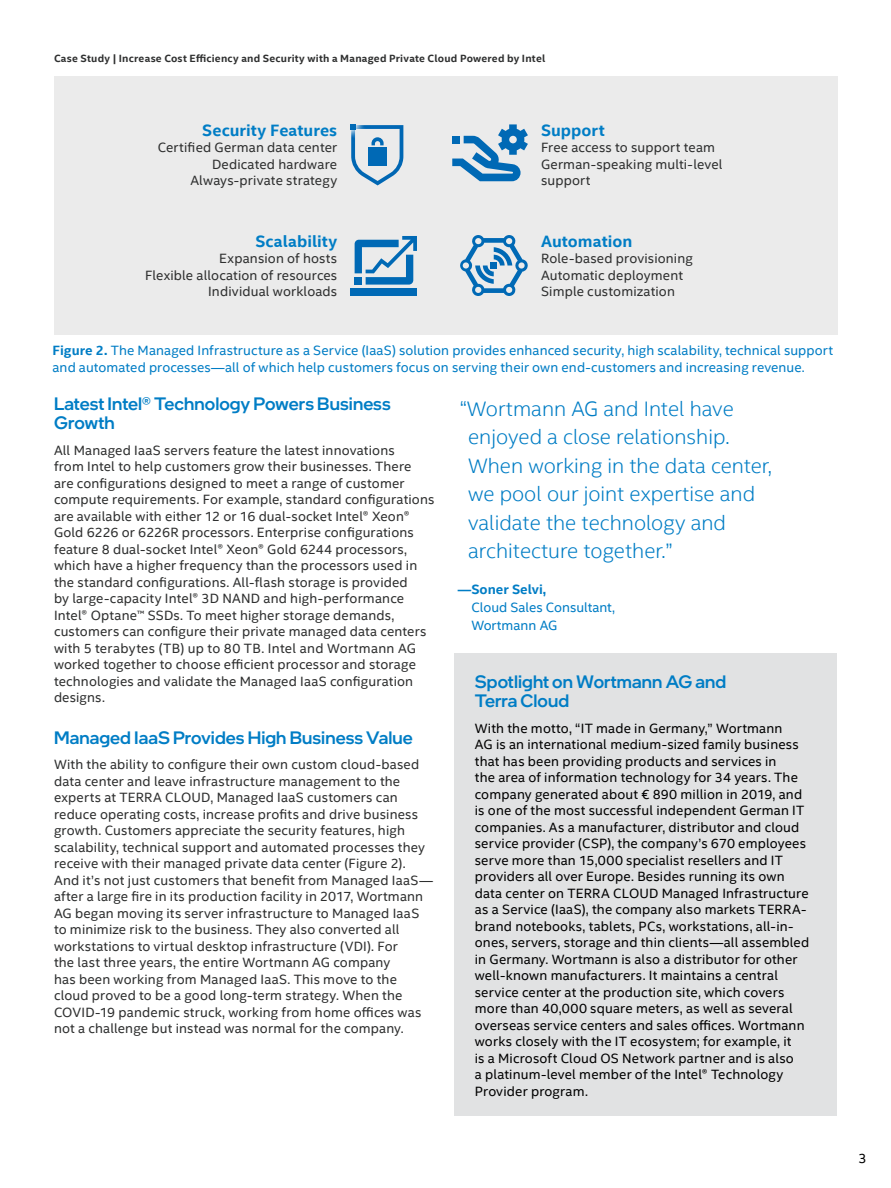
<style>
.page{position:relative;width:891px;height:1188px;background:#fff}
.page>*{position:absolute;margin:0;border:0;box-sizing:border-box;transform-origin:0 0}
.Quotes{font:300 21px/28.5px "Intel Clear";color:#007dc5}
.CopyHeaderBlue{font:500 18px/19.5px "Intel One Display";letter-spacing:.005em;color:#007dc5}
.MainCopy___Caption{font:700 16.5px "Intel Clear";letter-spacing:.005em;color:#007dc5}
.MainCopy___Caption-2{font:13.5px/16.5px "Intel Clear";letter-spacing:.01em;color:#2e2f2f}
.MainCopy___Caption-3{font:13.5px/16.5px "Intel Clear";letter-spacing:.01em;color:#000}
.MainCopy___Caption-4{font:13.5px/16.5px "Intel Clear";letter-spacing:.01em;color:#007dc5}
.Quote_Name__nested_s{font:13.5px/18px "Intel Clear";color:#007dc5}
.Document_Header{font:700 10.5px "Intel Clear";letter-spacing:.02em;color:#2e2f2f}
.s1{font-weight:700}
</style>
<div class="page">
<div style="left:455px;top:653px;width:382px;height:463px;background:#e1e2e3"></div>
<div style="left:54px;top:76px;width:783px;height:258px;background:#ebebeb"></div>
<img style="left:351px;top:125px;width:52px;height:60px">
<svg style="left:371px;top:137px;width:13px;height:8px"></svg>
<div style="left:368px;top:147px;width:19px;height:19px;background:#0069b5"></div>
<svg style="left:351px;top:124px;width:5px;height:6px"></svg>
<svg style="left:452px;top:124px;width:76px;height:57px"></svg>
<div style="left:452px;top:136px;width:8px;height:7px;background:#0069b5"></div>
<svg style="left:460px;top:235px;width:68px;height:61px"></svg>
<div style="left:351px;top:288px;width:66px;height:8px;background:#0069b5"></div>
<svg style="left:355px;top:236px;width:62px;height:49px"></svg>
<p class="Document_Header" style="left:54px;top:51px;width:493px">Case Study | Increase Cost Efficiency and Security with a Managed Private Cloud Powered by Intel</p>
<p class="MainCopy___Caption" style="left:202px;top:119px;width:136px">Security Features</p>
<p class="MainCopy___Caption-2" style="left:158px;top:139px;width:181px;text-align:right">Certified German data center<br>Dedicated hardware<br>Always-private strategy</p>
<p class="MainCopy___Caption" style="left:255px;top:229px;width:83px">Scalability</p>
<p class="MainCopy___Caption-2" style="left:145px;top:250px;width:194px;text-align:right">Expansion of hosts<br>Flexible allocation of resources<br>Individual workloads</p>
<p class="MainCopy___Caption" style="left:541px;top:119px;width:65px">Support</p>
<p class="MainCopy___Caption-2" style="left:541px;top:139px;width:183px">Free access to support team<br>German-speaking multi-level support</p>
<p class="MainCopy___Caption" style="left:541px;top:229px;width:93px">Automation</p>
<p class="MainCopy___Caption-2" style="left:541px;top:250px;width:153px">Role-based provisioning<br>Automatic deployment<br>Simple customization</p>
<p class="MainCopy___Caption-4" style="left:52px;top:342px;width:782px"><span class="s1">Figure 2.</span> The Managed Infrastructure as a Service (IaaS) solution provides enhanced security, high scalability, technical support and automated processes—all of which help customers focus on serving their own end-customers and increasing revenue.</p>
<p class="Quotes" style="left:468px;top:394px;width:306px;text-indent:-8px">“Wortmann AG and Intel have enjoyed a close relationship.<br>When working in the data center, we pool our joint expertise and validate the technology and architecture together.”</p>
<p class="Quote_Name__nested_s" style="left:471px;top:580px;width:145px;text-indent:-14px"><span class="s1">—Soner Selvi,<br></span>Cloud Sales Consultant,<br>Wortmann AG</p>
<p class="CopyHeaderBlue" style="left:54px;top:393px;width:338px">Latest Intel® Technology Powers Business<br>Growth</p>
<p class="MainCopy___Caption-2" style="left:54px;top:441px;width:382px">All Managed IaaS servers feature the latest innovations<br>from Intel to help customers grow their businesses. There are configurations designed to meet a range of customer compute requirements. For example, standard configurations are available with either 12 or 16 dual-socket Intel® Xeon® Gold 6226 or 6226R processors. Enterprise configurations feature 8 dual-socket Intel® Xeon® Gold 6244 processors, which have a higher frequency than the processors used in the standard configurations. All-flash storage is provided<br>by large-capacity Intel® 3D NAND and high-performance Intel® Optane™ SSDs. To meet higher storage demands, customers can configure their private managed data centers with 5 terabytes (TB) up to 80 TB. Intel and Wortmann AG worked together to choose efficient processor and storage technologies and validate the Managed IaaS configuration designs.</p>
<p class="CopyHeaderBlue" style="left:54px;top:727px;width:360px">Managed IaaS Provides High Business Value</p>
<p class="MainCopy___Caption-2" style="left:54px;top:756px;width:380px">With the ability to configure their own custom cloud-based data center and leave infrastructure management to the experts at TERRA CLOUD, Managed IaaS customers can reduce operating costs, increase profits and drive business growth. Customers appreciate the security features, high scalability, technical support and automated processes they receive with their managed private data center (Figure 2).<br>And it’s not just customers that benefit from Managed IaaS— after a large fire in its production facility in 2017, Wortmann AG began moving its server infrastructure to Managed IaaS to minimize risk to the business. They also converted all workstations to virtual desktop infrastructure (VDI). For<br>the last three years, the entire Wortmann AG company<br>has been working from Managed IaaS. This move to the cloud proved to be a good long-term strategy. When the COVID-19 pandemic struck, working from home offices was not a challenge but instead was normal for the company.</p>
<p class="CopyHeaderBlue" style="left:475px;top:671px;width:253px">Spotlight on Wortmann AG and<br>Terra Cloud</p>
<p class="MainCopy___Caption-3" style="left:475px;top:719px;width:336px">With the motto, “IT made in Germany,” Wortmann<br>AG is an international medium-sized family business that has been providing products and services in<br>the area of information technology for 34 years. The company generated about € 890 million in 2019, and is one of the most successful independent German IT companies. As a manufacturer, distributor and cloud service provider (CSP), the company’s 670 employees serve more than 15,000 specialist resellers and IT providers all over Europe. Besides running its own data center on TERRA CLOUD Managed Infrastructure as a Service (IaaS), the company also markets TERRA&shy;brand notebooks, tablets, PCs, workstations, all-in&shy;ones, servers, storage and thin clients—all assembled in Germany. Wortmann is also a distributor for other well-known manufacturers. It maintains a central service center at the production site, which covers more than 40,000 square meters, as well as several overseas service centers and sales offices. Wortmann works closely with the IT ecosystem; for example, it<br>is a Microsoft Cloud OS Network partner and is also<br>a platinum-level member of the Intel® Technology Provider program.</p>
<p class="MainCopy___Caption-3" style="left:858px;top:1150px;width:10px">3</p>
</div>
